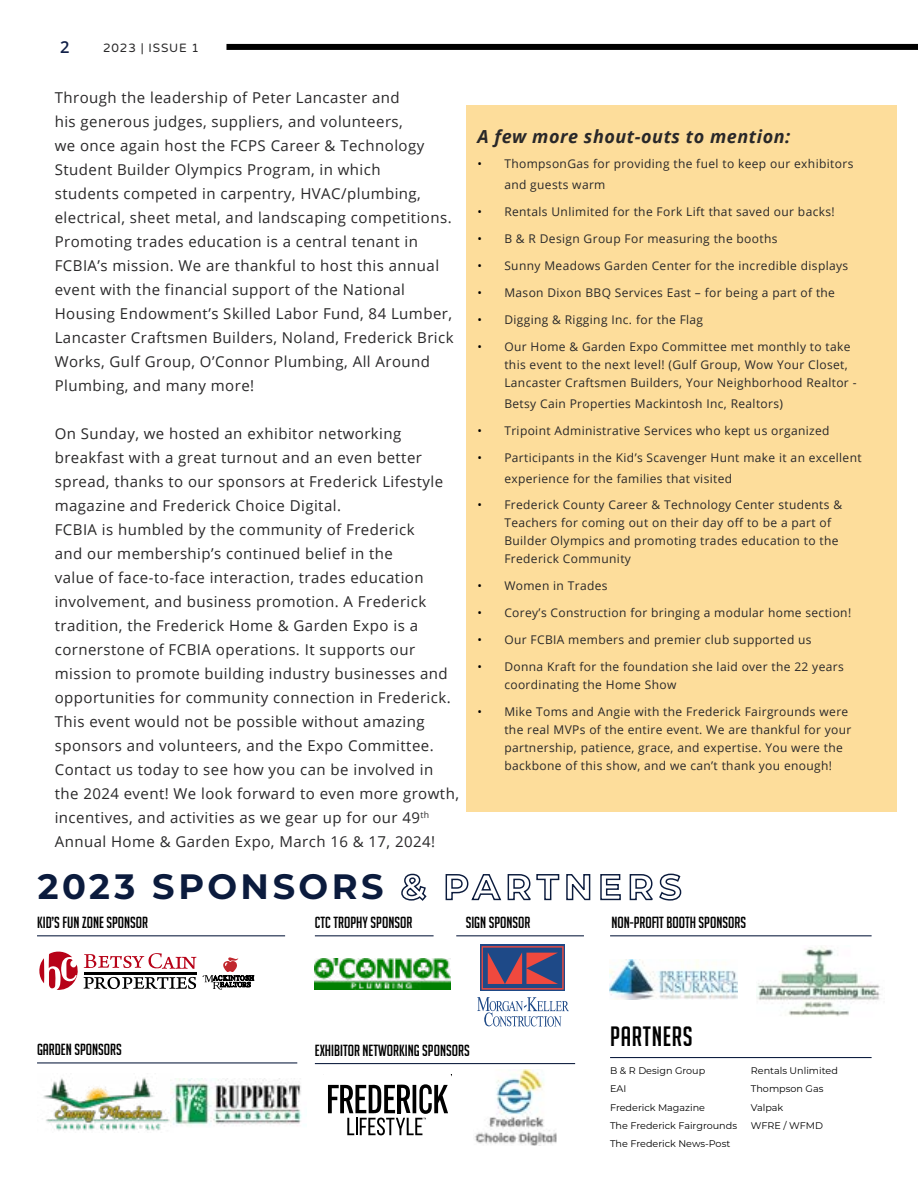
<style>
.page{position:relative;width:918px;height:1188px;background:#fff}
.page>*{position:absolute;margin:0;border:0;box-sizing:border-box;transform-origin:0 0}
.t1{font:700 35.25px "Montserrat";letter-spacing:.105em;color:#0b1b3d}
.t2{font:27.3px "Big Noodle Titling";letter-spacing:.025em;color:#000}
.t3{font:italic 700 18px "Open Sans";letter-spacing:.03em;color:#292829}
.t4{font:600 16.5px "Open Sans";color:#112048}
.t5{font:15.75px "Big Noodle Titling";color:#000}
.t6{font:15px/24px "Open Sans";letter-spacing:.03em;color:#292829}
.t7{font:12px/18px "Open Sans";letter-spacing:.03em;color:#292829}
.t8{font:12px "Varela Round";letter-spacing:.07em;color:#292829}
.t9{font:9.6px/18.1px "Montserrat";color:#000}
.s1{color:#000}
</style>
<div class="page">
<div style="left:466px;top:105px;width:430px;height:707px;background:#fddd9b"></div>
<img style="left:757px;top:946px;width:124px;height:70px">
<div style="left:480px;top:945px;width:85px;height:46px;background:#70496a"></div>
<svg style="left:482px;top:946px;width:82px;height:44px;background:#6d496b"></svg>
<svg style="left:477px;top:997px;width:92px;height:30px"></svg>
<img style="left:43px;top:1077px;width:127px;height:54px">
<img style="left:609px;top:959px;width:128px;height:41px">
<img style="left:315px;top:959px;width:135px;height:31px">
<img style="left:475px;top:1070px;width:82px;height:76px">
<svg style="left:328px;top:1075px;width:124px;height:61px"></svg>
<hr style="left:610px;top:1057px;width:262px;height:1px;background:#0b1b3d">
<hr style="left:610px;top:935px;width:262px;height:1px;background:#0b1b3d">
<hr style="left:315px;top:935px;width:119px;height:1px;background:#0b1b3d">
<hr style="left:315px;top:1063px;width:260px;height:1px;background:#0b1b3d">
<hr style="left:37px;top:1062px;width:260px;height:1px;background:#0b1b3d">
<hr style="left:456px;top:935px;width:128px;height:1px;background:#0b1b3d">
<svg style="left:39px;top:951px;width:157px;height:39px"></svg>
<svg style="left:203px;top:957px;width:51px;height:33px"></svg>
<img style="left:170px;top:1079px;width:132px;height:47px">
<hr style="left:37px;top:935px;width:248px;height:1px;background:#0b1b3d">
<div style="left:226px;top:44px;width:692px;height:6px;background:#000"></div>
<p class="t4" style="left:60px;top:36px;width:11px">2</p>
<p class="t8" style="left:103px;top:41px;width:97px">2023 | ISSUE 1</p>
<p class="t6" style="left:55px;top:85px;width:400px">Through the leadership of Peter Lancaster and<br>his generous judges, suppliers, and volunteers,<br>we once again host the FCPS Career &amp; Technology Student Builder Olympics Program, in which<br>students competed in carpentry, HVAC/plumbing, electrical, sheet metal, and landscaping competitions.<br>Promoting trades education is a central tenant in FCBIA’s mission. We are thankful to host this annual event with the financial support of the National Housing Endowment’s Skilled Labor Fund, 84 Lumber, Lancaster Craftsmen Builders, Noland, Frederick Brick Works, Gulf Group, O’Connor Plumbing, All Around Plumbing, and many more!</p>
<p class="t6" style="left:55px;top:421px;width:406px">On Sunday, we hosted an exhibitor networking breakfast with a great turnout and an even better spread, thanks to our sponsors at Frederick Lifestyle magazine and Frederick Choice Digital.<br>FCBIA is humbled by the community of Frederick<br>and our membership’s continued belief in the<br>value of face-to-face interaction, trades education involvement, and business promotion. A Frederick tradition, the Frederick Home &amp; Garden Expo is a cornerstone of FCBIA operations. It supports our mission to promote building industry businesses and opportunities for community connection in Frederick.<br>This event would not be possible without amazing sponsors and volunteers, and the Expo Committee.<br>Contact us today to see how you can be involved in the 2024 event! We look forward to even more growth, incentives, and activities as we gear up for our 49<sup>th </sup>Annual Home &amp; Garden Expo, March 16 &amp; 17, 2024!</p>
<p class="t3" style="left:477px;top:123px;width:314px">A few more shout-outs to mention:</p>
<p class="t7" style="left:504px;top:153px;width:351px;line-height:21px;text-indent:-27px"><span class="s1">•</span> ThompsonGas for providing the fuel to keep our exhibitors and guests warm</p>
<p class="t7" style="left:477px;top:203px;width:359px"><span class="s1">•</span> Rentals Unlimited for the Fork Lift that saved our backs!</p>
<p class="t7" style="left:477px;top:230px;width:302px"><span class="s1">•</span> B &amp; R Design Group For measuring the booths</p>
<p class="t7" style="left:477px;top:257px;width:372px"><span class="s1">•</span> Sunny Meadows Garden Center for the incredible displays</p>
<p class="t7" style="left:477px;top:284px;width:359px"><span class="s1">•</span> Mason Dixon BBQ Services East – for being a part of the</p>
<p class="t7" style="left:477px;top:311px;width:227px"><span class="s1">•</span> Digging &amp; Rigging Inc. for the Flag</p>
<p class="t7" style="left:504px;top:338px;width:354px;text-indent:-27px"><span class="s1">•</span> Our Home &amp; Garden Expo Committee met monthly to take this event to the next level! (Gulf Group, Wow Your Closet,<br>Lancaster Craftsmen Builders, Your Neighborhood Realtor -</p>
<p class="t7" style="left:504px;top:395px;width:280px">Betsy Cain Properties Mackintosh Inc, Realtors)</p>
<p class="t7" style="left:477px;top:422px;width:354px"><span class="s1">•</span> Tripoint Administrative Services who kept us organized</p>
<p class="t7" style="left:504px;top:447px;width:359px;line-height:21px;text-indent:-27px"><span class="s1">•</span> Participants in the Kid’s Scavenger Hunt make it an excellent experience for the families that visited</p>
<p class="t7" style="left:504px;top:495px;width:339px;text-indent:-27px"><span class="s1">•</span> Frederick County Career &amp; Technology Center students &amp; Teachers for coming out on their day off to be a part of Builder Olympics and promoting trades education to the Frederick Community</p>
<p class="t7" style="left:477px;top:576px;width:132px"><span class="s1">•</span> Women in Trades</p>
<p class="t7" style="left:477px;top:603px;width:375px"><span class="s1">•</span> Corey’s Construction for bringing a modular home section!</p>
<p class="t7" style="left:477px;top:630px;width:336px"><span class="s1">•</span> Our FCBIA members and premier club supported us</p>
<p class="t7" style="left:504px;top:657px;width:341px;text-indent:-27px"><span class="s1">•</span> Donna Kraft for the foundation she laid over the 22 years coordinating the Home Show</p>
<p class="t7" style="left:504px;top:702px;width:349px;text-indent:-27px"><span class="s1">•</span> Mike Toms and Angie with the Frederick Fairgrounds were the real MVPs of the entire event. We are thankful for your partnership, patience, grace, and expertise. You were the backbone of this show, and we can’t thank you enough!</p>
<h1 class="t1" style="left:38px;top:862px;width:645px">2023 SPONSORS &amp; PARTNERS</h1>
<p class="t5" style="left:37px;top:914px;width:113px">KID’S FUN ZONE SPONSOR</p>
<p class="t5" style="left:315px;top:914px;width:99px">CTC TROPHY SPONSOR</p>
<p class="t5" style="left:611px;top:914px;width:136px">NON-PROFIT BOOTH SPONSORS</p>
<p class="t5" style="left:466px;top:914px;width:66px">SIGN SPONSOR</p>
<p class="t5" style="left:37px;top:1041px;width:86px">GARDEN SPONSORS</p>
<p class="t5" style="left:315px;top:1042px;width:156px">EXHIBITOR NETWORKING SPONSORS</p>
<h2 class="t2" style="left:610px;top:1021px;width:84px">PARTNERS</h2>
<p class="t9" style="left:610px;top:1061px;width:128px">B &amp; R Design Group<br>EAI<br>Frederick Magazine<br>The Frederick Fairgrounds<br>The Frederick News-Post</p>
<p class="t9" style="left:751px;top:1061px;width:88px">Rentals Unlimited<br>Thompson Gas<br>Valpak<br>WFRE / WFMD</p>
</div>
